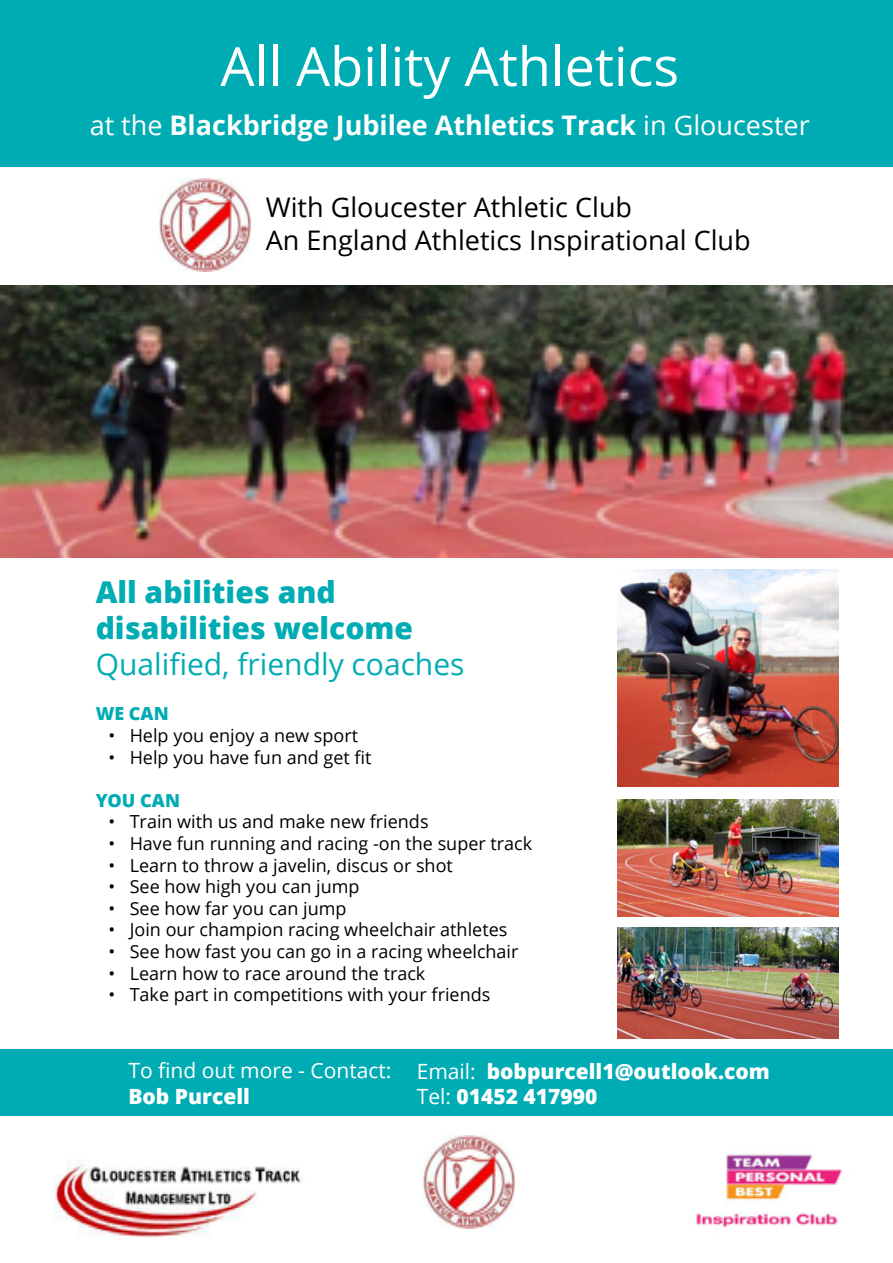
<style>
.page{position:relative;width:893px;height:1263px;background:#fff}
.page>*{position:absolute;margin:0;border:0;box-sizing:border-box;transform-origin:0 0}
.t1{font:54px "Open Sans";color:#fff}
.t2{font:800 30px/36px "Open Sans";color:#00acb4}
.t3{font:30px "Open Sans";color:#00acb4}
.t4{font:27px/32.4px "Open Sans";color:#000}
.t5{font:700 27px "Open Sans";color:#fff}
.t6{font:800 21px/25.2px "Open Sans";color:#fff}
.t7{font:21px "Open Sans";color:#fff}
.t8{font:18px "Open Sans";color:#000}
.t9{font:800 18px "Open Sans";color:#00acb4}
.s1{font-weight:400}
</style>
<div class="page">
<div style="left:0;top:0;width:893px;height:167px;background:#00acb4"></div>
<div style="left:0;top:1049px;width:893px;height:67px;background:#00acb4"></div>
<img style="left:0;top:286px;width:893px;height:271px">
<img style="left:618px;top:799px;width:221px;height:117px">
<img style="left:618px;top:928px;width:221px;height:110px">
<img style="left:618px;top:569px;width:221px;height:217px">
<img style="left:54px;top:1159px;width:247px;height:78px">
<img style="left:696px;top:1154px;width:146px;height:74px">
<img style="left:423px;top:1135px;width:91px;height:93px">
<img style="left:159px;top:179px;width:92px;height:93px">
<h1 class="t1" style="left:220px;top:29px;width:460px">All Ability Athletics</h1>
<h3 class="t5" style="left:90px;top:107px;width:721px"><span class="s1">at the</span> Blackbridge Jubilee Athletics Track <span class="s1">in Gloucester</span></h3>
<h3 class="t4" style="left:266px;top:191px;width:486px">With Gloucester Athletic Club<br>An England Athletics Inspirational Club</h3>
<h2 class="t2" style="left:96px;top:573px;width:319px">All abilities and disabilities welcome</h2>
<h2 class="t3" style="left:96px;top:644px;width:370px">Qualified, friendly coaches</h2>
<p class="t9" style="left:96px;top:700px;width:75px">WE CAN</p>
<p class="t8" style="left:108px;top:723px;width:251px">• Help you enjoy a new sport</p>
<p class="t8" style="left:108px;top:745px;width:265px">• Help you have fun and get fit</p>
<p class="t9" style="left:96px;top:786px;width:86px">YOU CAN</p>
<p class="t8" style="left:108px;top:809px;width:322px">• Train with us and make new friends</p>
<p class="t8" style="left:108px;top:831px;width:425px">• Have fun running and racing -on the super track</p>
<p class="t8" style="left:108px;top:853px;width:346px">• Learn to throw a javelin, discus or shot</p>
<p class="t8" style="left:108px;top:874px;width:253px">• See how high you can jump</p>
<p class="t8" style="left:108px;top:896px;width:240px">• See how far you can jump</p>
<p class="t8" style="left:108px;top:917px;width:400px">• Join our champion racing wheelchair athletes</p>
<p class="t8" style="left:108px;top:939px;width:412px">• See how fast you can go in a racing wheelchair</p>
<p class="t8" style="left:108px;top:961px;width:318px">• Learn how to race around the track</p>
<p class="t8" style="left:108px;top:982px;width:383px">• Take part in competitions with your friends</p>
<p class="t7" style="left:128px;top:1056px;width:265px">To find out more - Contact:</p>
<p class="t6" style="left:128px;top:1082px;width:123px">Bob Purcell</p>
<p class="t6" style="left:417px;top:1057px;width:355px"><span class="s1">Email:</span> bobpurcell1@outlook.com<br><span class="s1">Tel:</span> 01452 417990</p>
</div>
